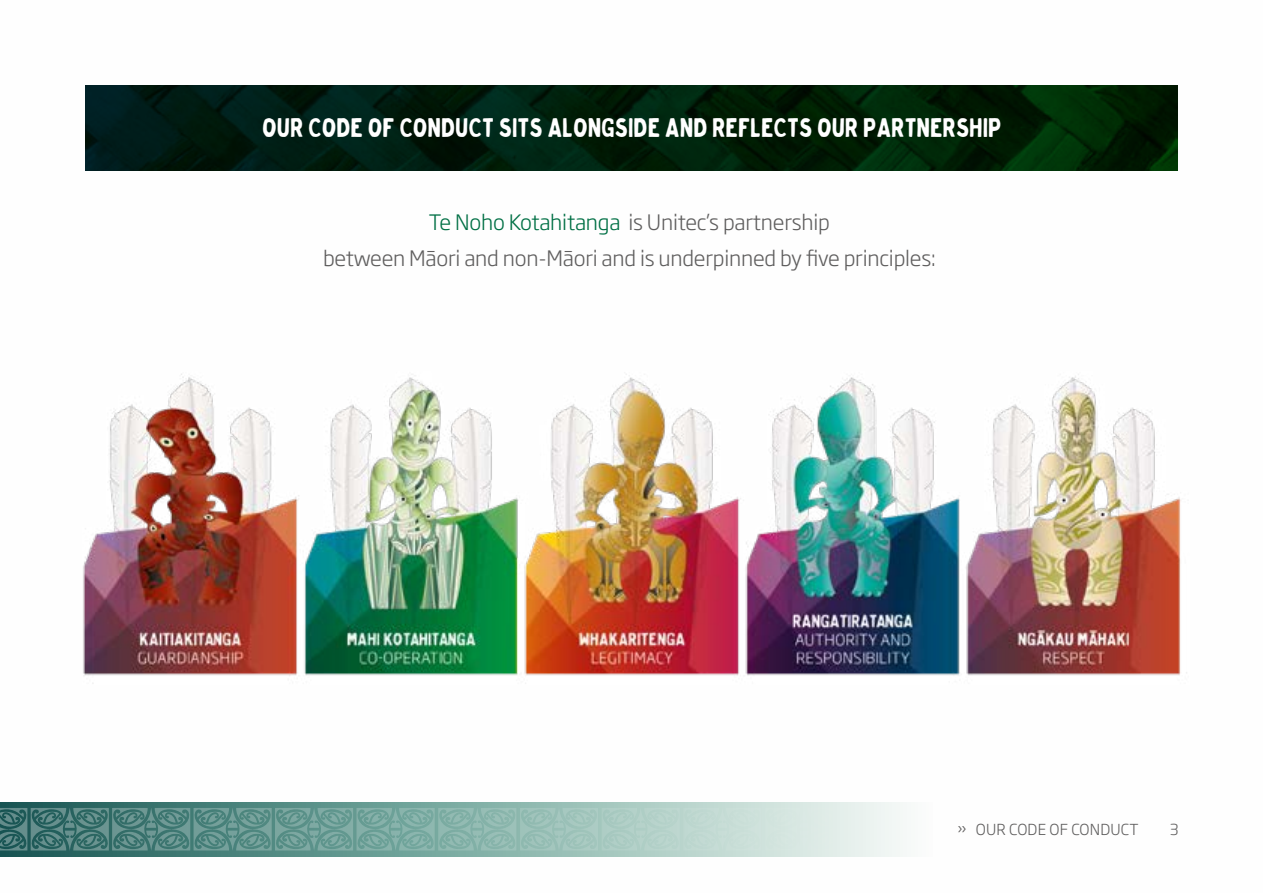
<style>
.page{position:relative;width:1263px;height:893px;background:#fff}
.page>*{position:absolute;margin:0;border:0;box-sizing:border-box;transform-origin:0 0}
.t1{font:700 27px "Bobby J";letter-spacing:-.025em;color:#fff}
.t2{font:300 21px/36px "Soho Gothic Pro";letter-spacing:-.01em;color:#5f5e5e;text-align:center}
.t3{font:300 15px "Soho Gothic Pro";letter-spacing:.015em;color:#5f5e5e}
.s1{color:#006f44}
</style>
<div class="page">
<img style="left:0;top:170px;width:1187px;height:687px">
<svg style="left:85px;top:85px;width:1093px;height:85px;background:#001f0b"></svg>
<p class="t1" style="left:262px;top:114px;width:741px">OUR CODE OF CONDUCT SITS ALONGSIDE AND REFLECTS OUR PARTNERSHIP</p>
<p class="t2" style="left:323px;top:203px;width:614px"><span class="s1">Te Noho Kotahitanga</span> is Unitec’s partnership<br>between Māori and non-Māori and is underpinned by five principles:</p>
<p class="t3" style="left:957px;top:818px;width:183px">» OUR CODE OF CONDUCT</p>
<p class="t3" style="left:1170px;top:818px;width:10px">3</p>
</div>
